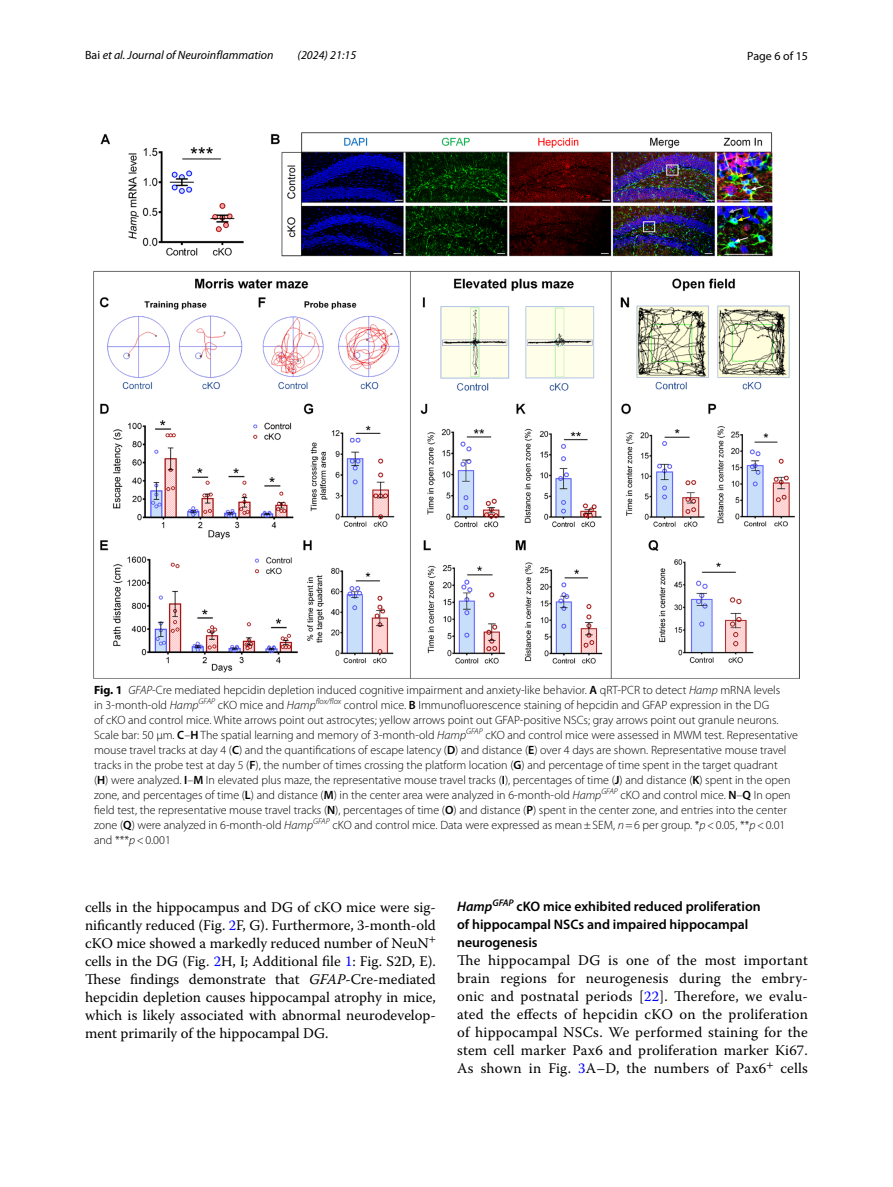
<style>
.page{position:relative;width:893px;height:1187px;background:#fff}
.page>*{position:absolute;margin:0;border:0;box-sizing:border-box;transform-origin:0 0}
.t1{font:14.7px/18px "Warnock Pro";letter-spacing:.01em;color:#000;text-align:justify}
.t2{font:600 13.8px/18px "Myriad Pro";color:#000}
.t3{font:300 12px/15px "Myriad Pro";color:#000}
.t4{font:italic 12px "Myriad Pro";color:#000}
.t5{font:12px "Myriad Pro";color:#000}
.s1{font-style:normal}
.s2{font-weight:700}
.s3{font-style:italic}
.s4{font-weight:600}
.s5{color:#00f}
</style>
<div class="page">
<img style="left:94px;top:133px;width:705px;height:545px">
<p class="t4" style="left:85px;top:48px;width:190px"><span class="s1">Bai</span> et al. Journal of Neuroinflammation</p>
<p class="t4" style="left:298px;top:48px;width:60px">(2024) 21:15</p>
<p class="t5" style="left:747px;top:48px;width:62px">Page 6 of 15</p>
<p class="t3" style="left:94px;top:682px;width:705px"><span class="s2">Fig. 1</span> <span class="s3">GFAP</span>-Cre mediated hepcidin depletion induced cognitive impairment and anxiety-like behavior. <span class="s4">A</span> qRT-PCR to detect <span class="s3">Hamp</span> mRNA levels<br>in 3-month-old <span class="s3">Hamp</span><sup>GFAP</sup> cKO mice and <span class="s3">Hamp</span><sup>flox/flox</sup> control mice. <span class="s4">B</span> Immunofluorescence staining of hepcidin and GFAP expression in the DG<br>of cKO and control mice. White arrows point out astrocytes; yellow arrows point out GFAP-positive NSCs; gray arrows point out granule neurons.<br>Scale bar: 50 µm. <span class="s4">C</span>–<span class="s4">H</span> The spatial learning and memory of 3-month-old <span class="s3">Hamp</span><sup>GFAP</sup> cKO and control mice were assessed in MWM test. Representative mouse travel tracks at day 4 (<span class="s4">C</span>) and the quantifications of escape latency (<span class="s4">D</span>) and distance (<span class="s4">E</span>) over 4 days are shown. Representative mouse travel tracks in the probe test at day 5 (<span class="s4">F</span>), the number of times crossing the platform location (<span class="s4">G</span>) and percentage of time spent in the target quadrant<br>(<span class="s4">H</span>) were analyzed. <span class="s4">I</span>–<span class="s4">M</span> In elevated plus maze, the representative mouse travel tracks (<span class="s4">I</span>), percentages of time (<span class="s4">J</span>) and distance (<span class="s4">K</span>) spent in the open zone, and percentages of time (<span class="s4">L</span>) and distance (<span class="s4">M</span>) in the center area were analyzed in 6-month-old <span class="s3">Hamp</span><sup>GFAP</sup> cKO and control mice. <span class="s4">N</span>–<span class="s4">Q</span> In open field test, the representative mouse travel tracks (<span class="s4">N</span>), percentages of time (<span class="s4">O</span>) and distance (<span class="s4">P</span>) spent in the center zone, and entries into the center zone (<span class="s4">Q</span>) were analyzed in 6-month-old <span class="s3">Hamp</span><sup>GFAP</sup> cKO and control mice. Data were expressed as mean±SEM, <span class="s3">n</span>=6 per group. *<span class="s3">p</span>&lt;0.05, **<span class="s3">p</span>&lt;0.01 and ***<span class="s3">p</span>&lt;0.001</p>
<p class="t1" style="left:85px;top:897px;width:352px">cells in the hippocampus and DG of cKO mice were sig&shy;nificantly reduced (Fig. <span class="s5">2</span>F, G). Furthermore, 3-month-old cKO mice showed a markedly reduced number of NeuN<sup>+ </sup>cells in the DG (Fig. <span class="s5">2</span>H, I; Additional file <span class="s5">1</span>: Fig. S2D, E).<br>These findings demonstrate that <span class="s3">GFAP</span>-Cre-mediated hepcidin depletion causes hippocampal atrophy in mice, which is likely associated with abnormal neurodevelop&shy;ment primarily of the hippocampal DG.</p>
<p class="t2" style="left:457px;top:897px;width:305px"><span class="s3">Hamp</span><sup>GFAP</sup> cKO mice exhibited reduced proliferation of hippocampal NSCs and impaired hippocampal neurogenesis</p>
<p class="t1" style="left:457px;top:951px;width:352px">The hippocampal DG is one of the most important brain regions for neurogenesis during the embry&shy;onic and postnatal periods [<span class="s5">22</span>]. Therefore, we evalu&shy;ated the effects of hepcidin cKO on the proliferation of hippocampal NSCs. We performed staining for the stem cell marker Pax6 and proliferation marker Ki67.<br>As shown in Fig. <span class="s5">3</span>A–D, the numbers of Pax6<sup>+</sup> cells</p>
</div>
